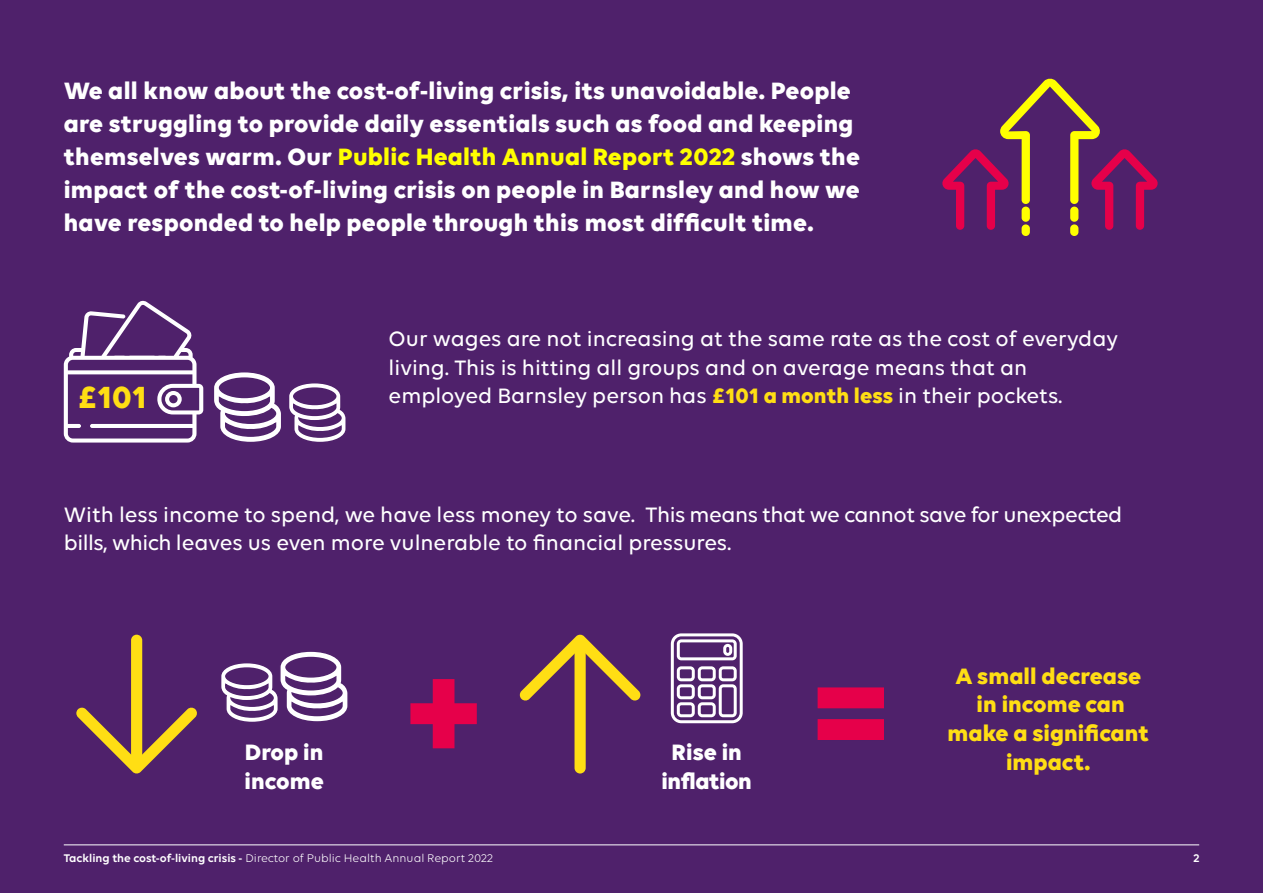
<style>
.page{position:relative;width:1263px;height:893px;background:#4f216b}
.page>*{position:absolute;margin:0;border:0;box-sizing:border-box;transform-origin:0 0}
.t1{font:700 144px "Volte";color:#e6004a}
.t2{font:700 33px "Volte";color:#ffde14}
.t3{font:700 25.5px/33px "Volte";letter-spacing:.01em;color:#fff}
.t4{font:700 24px/28.8px "Volte";color:#ffde14;text-align:center}
.t5{font:700 24px/28.8px "Volte";color:#fff}
.t6{font:700 24px "Volte";letter-spacing:-.02em;color:#fff}
.t7{font:500 22.5px/28.5px "Volte";color:#fff}
.t8{font:12px "Volte";color:#fff}
.t9{font:600 12px "Volte";color:#fff}
.s1{color:#ff0}
.s2{font-weight:700;color:#ffde14}
.s3{font-weight:600}
</style>
<div class="page">
<div style="left:1070px;top:224px;width:8px;height:12px;background:#ff0;border-radius:4px"></div>
<div style="left:1021px;top:224px;width:9px;height:12px;background:#ff0;border-radius:4px"></div>
<svg style="left:942px;top:78px;width:216px;height:152px"></svg>
<div style="left:1021px;top:207px;width:9px;height:15px;background:#ff0;border-radius:4px"></div>
<svg style="left:64px;top:301px;width:139px;height:142px"></svg>
<svg style="left:214px;top:372px;width:132px;height:70px"></svg>
<svg style="left:221px;top:651px;width:127px;height:71px"></svg>
<div style="left:131px;top:635px;width:11px;height:137px;background:#ffde14;border-radius:6px"></div>
<svg style="left:76px;top:707px;width:121px;height:67px"></svg>
<div style="left:574px;top:636px;width:12px;height:137px;background:#ffde14;border-radius:6px"></div>
<svg style="left:519px;top:634px;width:121px;height:67px"></svg>
<svg style="left:671px;top:633px;width:72px;height:90px"></svg>
<hr style="left:64px;top:844px;width:1135px;height:1px;background:#fff">
<p class="t3" style="left:64px;top:74px;width:798px">We all know about the cost-of-living crisis, its unavoidable. People are struggling to provide daily essentials such as food and keeping themselves warm. Our <span class="s1">Public Health Annual Report 2022</span> shows the impact of the cost-of-living crisis on people in Barnsley and how we have responded to help people through this most difficult time.</p>
<p class="t7" style="left:389px;top:324px;width:731px">Our wages are not increasing at the same rate as the cost of everyday living. This is hitting all groups and on average means that an</p>
<p class="t2" style="left:78px;top:377px;width:71px">£101</p>
<p class="t7" style="left:389px;top:381px;width:675px">employed Barnsley person has <span class="s2">£101 a month less</span> in their pockets.</p>
<p class="t7" style="left:64px;top:500px;width:1060px">With less income to spend, we have less money to save. This means that we cannot save for unexpected bills, which leaves us even more vulnerable to financial pressures.</p>
<p class="t1" style="left:406px;top:626px;width:77px">+</p>
<p class="t5" style="left:245px;top:737px;width:81px">Drop in income</p>
<p class="t5" style="left:671px;top:737px;width:72px">Rise in</p>
<p class="t6" style="left:661px;top:766px;width:92px">inflation</p>
<p class="t1" style="left:813px;top:626px;width:77px">=</p>
<p class="t4" style="left:948px;top:661px;width:203px">A small decrease in income can make a significant impact.</p>
<p class="t8" style="left:64px;top:851px;width:431px"><span class="s3">Tackling the cost-of-living crisis -</span> Director of Public Health Annual Report 2022</p>
<p class="t9" style="left:1193px;top:851px;width:8px">2</p>
</div>
